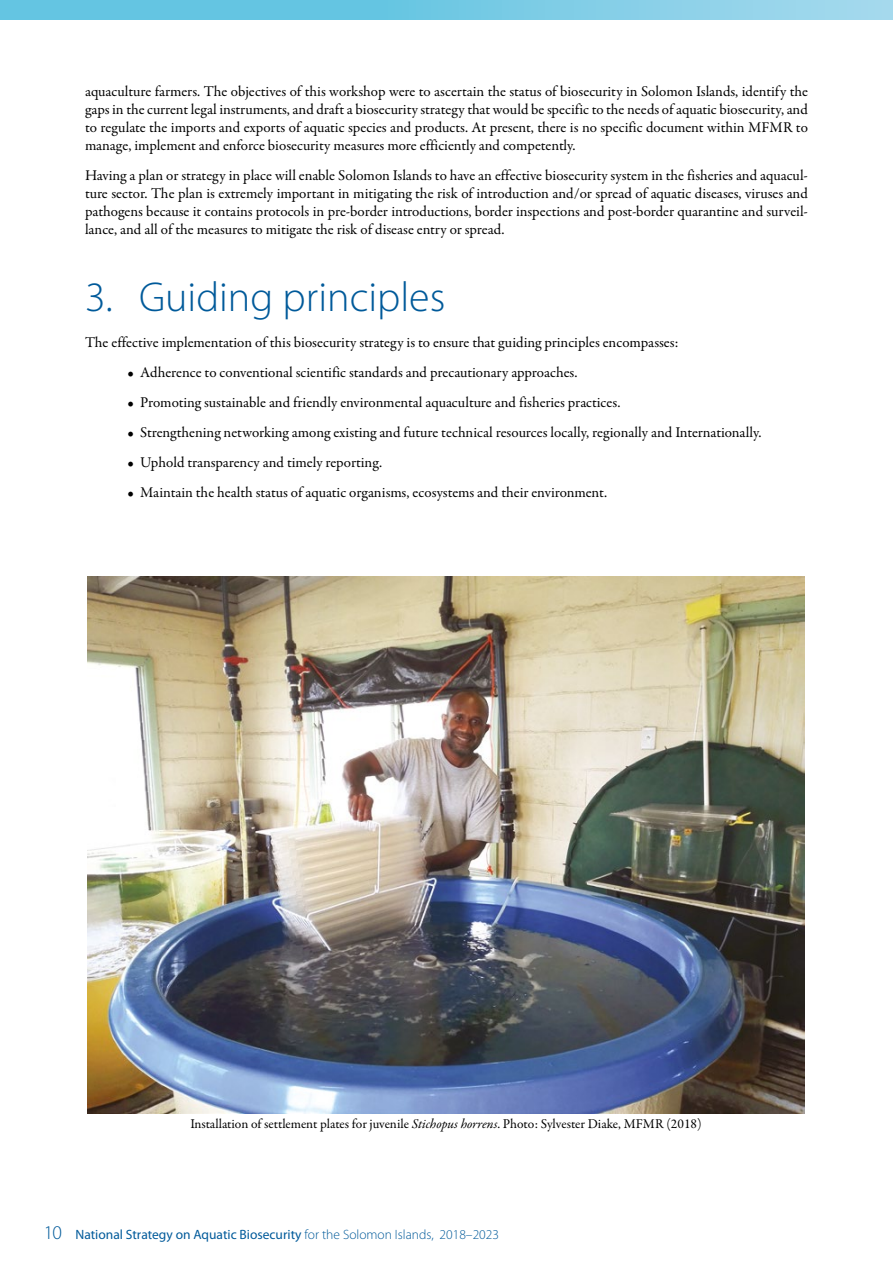
<style>
.page{position:relative;width:893px;height:1263px;background:#fff}
.page>*{position:absolute;margin:0;border:0;box-sizing:border-box;transform-origin:0 0}
.t1{font:300 42px "Myriad Pro";color:#005a9a}
.t2{font:15px/18px "Garamond Premr Pro";letter-spacing:-.005em;color:#000;text-align:justify}
.t3{font:13.5px "Garamond Premr Pro";letter-spacing:-.005em;color:#000}
.t4{font:13.5px "Myriad Pro";color:#005a9a}
.s1{font-style:italic}
.s2{font-weight:300;font-size:19.5px}
.s3{font-weight:300}
</style>
<div class="page">
<svg style="left:0;top:0;width:893px;height:19px"></svg>
<img style="left:88px;top:576px;width:716px;height:537px">
<p class="t2" style="left:85px;top:83px;width:724px">aquaculture farmers. The objectives of this workshop were to ascertain the status of biosecurity in Solomon Islands, identify the gaps in the current legal instruments, and draft a biosecurity strategy that would be specific to the needs of aquatic biosecurity, and to regulate the imports and exports of aquatic species and products. At present, there is no specific document within MFMR to manage, implement and enforce biosecurity measures more efficiently and competently.</p>
<p class="t2" style="left:85px;top:167px;width:724px">Having a plan or strategy in place will enable Solomon Islands to have an effective biosecurity system in the fisheries and aquacul&shy;ture sector. The plan is extremely important in mitigating the risk of introduction and/or spread of aquatic diseases, viruses and pathogens because it contains protocols in pre-border introductions, border inspections and post-border quarantine and surveil&shy;lance, and all of the measures to mitigate the risk of disease entry or spread.</p>
<h1 class="t1" style="left:85px;top:271px;width:362px">3. Guiding principles</h1>
<p class="t2" style="left:85px;top:333px;width:595px">The effective implementation of this biosecurity strategy is to ensure that guiding principles encompasses:</p>
<p class="t2" style="left:128px;top:363px;width:452px">• Adherence to conventional scientific standards and precautionary approaches.</p>
<p class="t2" style="left:128px;top:393px;width:494px">• Promoting sustainable and friendly environmental aquaculture and fisheries practices.</p>
<p class="t2" style="left:128px;top:423px;width:635px">• Strengthening networking among existing and future technical resources locally, regionally and Internationally.</p>
<p class="t2" style="left:128px;top:453px;width:256px">• Uphold transparency and timely reporting.</p>
<p class="t2" style="left:128px;top:483px;width:481px">• Maintain the health status of aquatic organisms, ecosystems and their environment.</p>
<p class="t3" style="left:190px;top:1115px;width:513px">Installation of settlement plates for juvenile <span class="s1">Stichopus horrens</span>. Photo: Sylvester Diake, MFMR (2018)</p>
<p class="t4" style="left:44px;top:1226px;width:457px"><span class="s2">10</span> National Strategy on Aquatic Biosecurity <span class="s3">for the Solomon Islands, 2018–2023</span></p>
</div>
